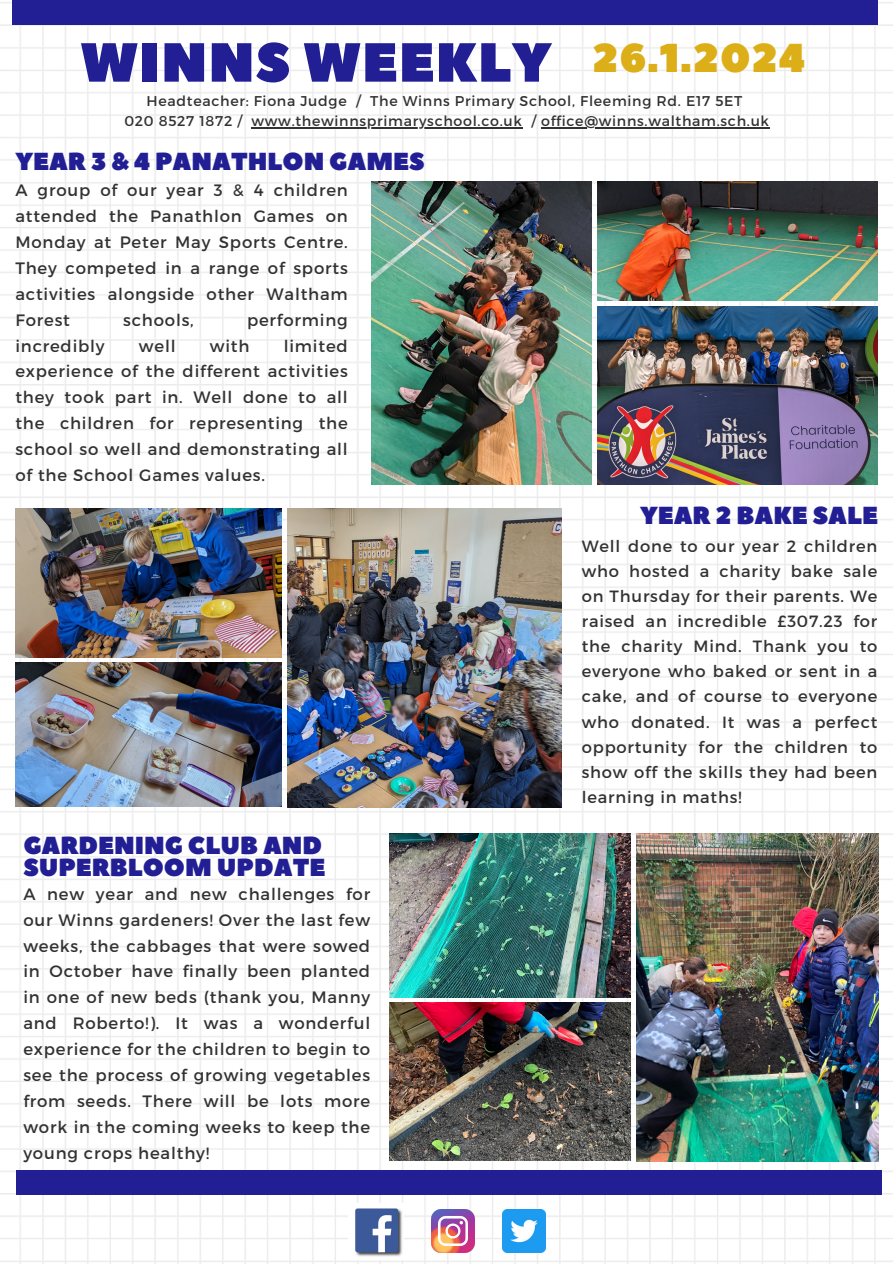
<style>
.page{position:relative;width:893px;height:1264px;background:#fff}
.page>*{position:absolute;margin:0;border:0;box-sizing:border-box;transform-origin:0 0}
.t1{font:54.9px "Peace Sans";letter-spacing:.02em;color:#221f95}
.t2{font:40.2px "Peace Sans";letter-spacing:.02em;color:#dcae18}
.t3{font:24.6px/21.3px "Peace Sans";color:#221f95}
.t4{font:16.5px/25.8px "Montserrat";letter-spacing:.05em;color:#323232;text-align:justify}
.t5{font:16.35px/25.2px "Montserrat";letter-spacing:.05em;color:#323232;text-align:justify}
.t6{font:14.25px "Montserrat";letter-spacing:.05em;color:#323232}
</style>
<div class="page">
<img style="left:0;top:0;width:892px;height:1263px">
<div style="left:12px;top:0;width:865px;height:25px;background:#221f95"></div>
<img style="left:348px;top:1203px;width:56px;height:55px">
<img style="left:431px;top:1209px;width:44px;height:43px">
<img style="left:502px;top:1209px;width:43px;height:43px">
<div style="left:16px;top:1170px;width:865px;height:24px;background:#221f95"></div>
<img style="left:389px;top:834px;width:241px;height:163px">
<img style="left:636px;top:834px;width:242px;height:327px">
<img style="left:389px;top:1002px;width:241px;height:158px">
<img style="left:371px;top:182px;width:220px;height:303px">
<img style="left:597px;top:182px;width:280px;height:118px">
<img style="left:597px;top:307px;width:280px;height:177px">
<img style="left:288px;top:509px;width:273px;height:298px">
<img style="left:16px;top:509px;width:265px;height:148px">
<img style="left:16px;top:663px;width:265px;height:144px">
<hr style="left:251px;top:127px;width:271px;height:2px;background:#323232">
<hr style="left:541px;top:127px;width:228px;height:2px;background:#323232">
<p class="t1" style="left:80px;top:26px;width:472px">WINNS WEEKLY</p>
<p class="t2" style="left:592px;top:32px;width:214px">26.1.2024</p>
<h3 class="t6" style="left:146px;top:92px;width:597px">Headteacher: Fiona Judge / The Winns Primary School, Fleeming Rd. E17 5ET</h3>
<h4 class="t6" style="left:124px;top:112px;width:119px">020 8527 1872 /</h4>
<p class="t6" style="left:251px;top:112px;width:519px">www.thewinnsprimaryschool.co.uk / office@winns.waltham.sch.uk</p>
<h3 class="t3" style="left:16px;top:151px;width:410px">YEAR 3 &amp; 4 PANATHLON GAMES</h3>
<p class="t4" style="left:15px;top:177px;width:334px">A group of our year 3 &amp; 4 children attended the Panathlon Games on Monday at Peter May Sports Centre.<br>They competed in a range of sports activities alongside other Waltham Forest</p>
<p class="t4" style="left:123px;top:306px;width:72px">schools,</p>
<p class="t4" style="left:247px;top:306px;width:102px">performing</p>
<p class="t4" style="left:15px;top:332px;width:334px;text-indent:268px">limited experience of the different activities they took part in. Well done to all the children for representing the school so well and demonstrating all of the School Games values.</p>
<p class="t4" style="left:15px;top:332px;width:91px">incredibly</p>
<p class="t4" style="left:139px;top:332px;width:38px">well</p>
<p class="t4" style="left:210px;top:332px;width:41px">with</p>
<h4 class="t3" style="left:23px;top:836px;width:303px">GARDENING CLUB AND<br>SUPERBLOOM UPDATE</h4>
<p class="t4" style="left:23px;top:880px;width:348px">A new year and new challenges for our Winns gardeners! Over the last few weeks, the cabbages that were sowed in October have finally been planted in one of new beds (thank you, Manny and Roberto!). It was a wonderful experience for the children to begin to see the process of growing vegetables from seeds. There will be lots more work in the coming weeks to keep the young crops healthy!</p>
<p class="t3" style="left:640px;top:505px;width:239px">YEAR 2 BAKE SALE</p>
<p class="t5" style="left:581px;top:532px;width:297px">Well done to our year 2 children who hosted a charity bake sale on Thursday for their parents. We raised an incredible £307.23 for the charity Mind. Thank you to everyone who baked or sent in a cake, and of course to everyone who donated. It was a perfect opportunity for the children to show off the skills they had been learning in maths!</p>
</div>
